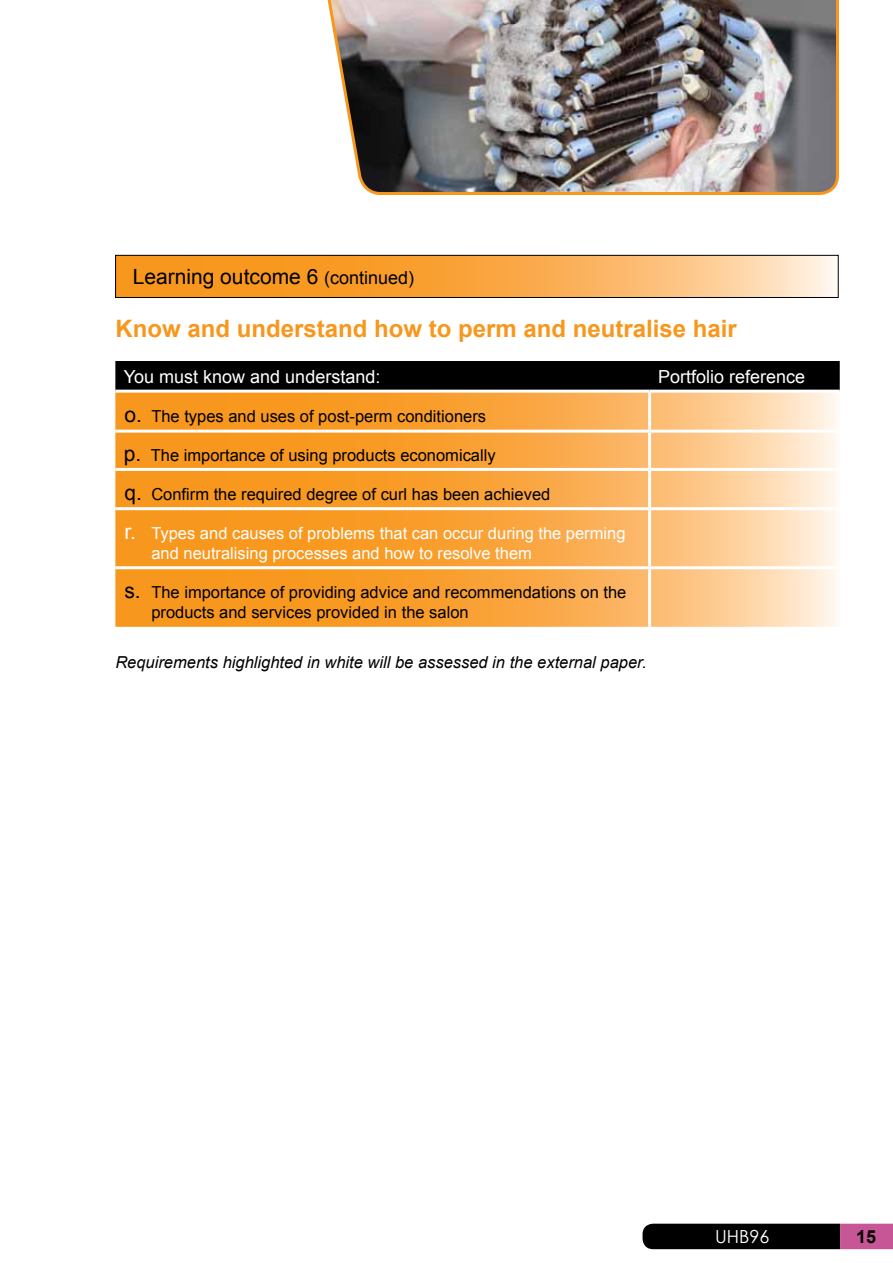
<style>
.page{position:relative;width:893px;height:1263px;background:#fff}
.page>*{position:absolute;margin:0;border:0;box-sizing:border-box;transform-origin:0 0}
.t1{font:700 24px "Arial";color:#f8971d}
.t2{font:21px "Arial";color:#000}
.t3{font:18px "Arial";color:#fff}
.t4{font:18px "Century Gothic";color:#fff}
.t5{font:700 18px "Arial";color:#000}
.t6{font:16.5px/19.8px "Arial";color:#000}
.t7{font:16.5px/19.8px "Arial";color:#fff}
.t8{font:italic 16.5px "Arial";color:#000}
.s1{font-size:18px}
.s2{font-size:21px}
</style>
<div class="page">
<svg style="left:117px;top:257px;width:719px;height:39px;background:#faaf54"></svg>
<div style="left:115px;top:255px;width:723px;height:43px;border:1px solid #000"></div>
<div style="left:115px;top:361px;width:725px;height:29px;background:#000"></div>
<svg style="left:115px;top:393px;width:722px;height:234px;background:#faad50"></svg>
<hr style="left:648px;top:393px;width:3px;height:37px;background:#fff">
<hr style="left:115px;top:430px;width:535px;height:3px;background:#fff">
<hr style="left:650px;top:430px;width:190px;height:3px;background:#fff">
<hr style="left:648px;top:433px;width:3px;height:35px;background:#fff">
<hr style="left:650px;top:468px;width:190px;height:3px;background:#fff">
<hr style="left:648px;top:471px;width:3px;height:36px;background:#fff">
<hr style="left:650px;top:507px;width:190px;height:3px;background:#fff">
<hr style="left:648px;top:510px;width:3px;height:56px;background:#fff">
<hr style="left:115px;top:566px;width:535px;height:3px;background:#fff">
<hr style="left:650px;top:566px;width:190px;height:3px;background:#fff">
<hr style="left:648px;top:569px;width:3px;height:58px;background:#fff">
<hr style="left:115px;top:468px;width:535px;height:3px;background:#fff">
<hr style="left:115px;top:507px;width:535px;height:3px;background:#fff">
<svg style="left:642px;top:1224px;width:251px;height:25px;background:#2c1421"></svg>
<img style="left:327px;top:0;width:512px;height:195px">
<p class="t2" style="left:133px;top:263px;width:283px">Learning outcome 6 <span class="s1">(continued)</span></p>
<h1 class="t1" style="left:115px;top:313px;width:623px">Know and understand how to perm and neutralise hair</h1>
<p class="t3" style="left:124px;top:364px;width:258px">You must know and understand:</p>
<p class="t3" style="left:658px;top:364px;width:149px">Portfolio reference</p>
<p class="t6" style="left:124px;top:407px;width:363px"><span class="s2">o.</span> The types and uses of post-perm conditioners</p>
<p class="t6" style="left:124px;top:445px;width:373px"><span class="s2">p.</span> The importance of using products economically</p>
<p class="t6" style="left:124px;top:484px;width:427px"><span class="s2">q.</span> Confirm the required degree of curl has been achieved</p>
<p class="t7" style="left:151px;top:523px;width:476px;text-indent:-27px"><span class="s2">r.</span> Types and causes of problems that can occur during the perming and neutralising processes and how to resolve them</p>
<p class="t6" style="left:151px;top:582px;width:477px;text-indent:-27px"><span class="s2">s.</span> The importance of providing advice and recommendations on the products and services provided in the salon</p>
<p class="t8" style="left:115px;top:652px;width:533px">Requirements highlighted in white will be assessed in the external paper.</p>
<p class="t4" style="left:715px;top:1223px;width:56px">UHB96</p>
<p class="t5" style="left:856px;top:1225px;width:22px">15</p>
</div>
